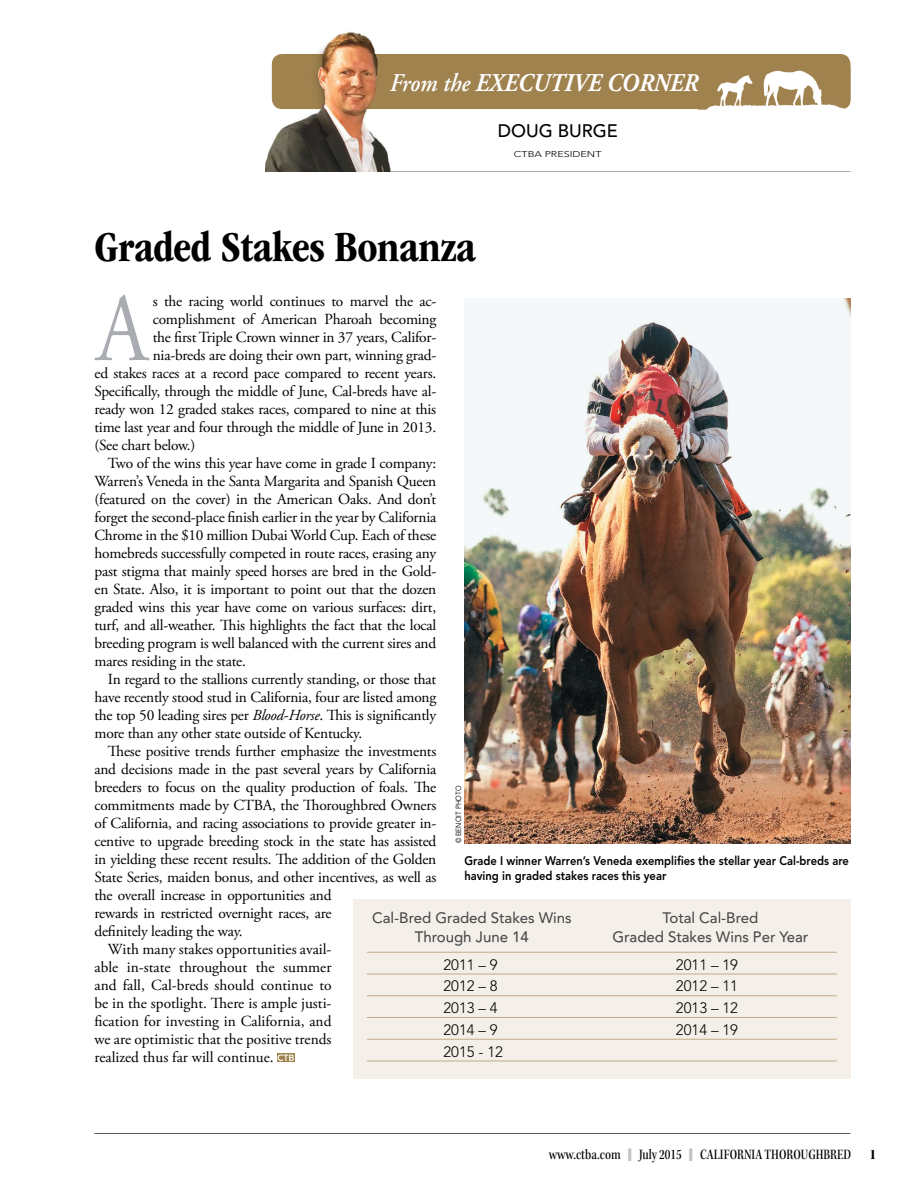
<style>
.page{position:relative;width:918px;height:1188px;background:#fff}
.page>*{position:absolute;margin:0;border:0;box-sizing:border-box;transform-origin:0 0}
.t1{font:96.9px "Adobe Garamond Pro";color:#a9acb0;scale:.85 1}
.t2{font:700 condensed 44.1px "ITC Garamond Std";letter-spacing:-.01em;color:#000;scale:.95 1}
.t3{font:italic 700 25.5px "Adobe Garamond Pro";color:#fff;scale:.9 1}
.t4{font:500 18px "Avenir LT Std";color:#000}
.t5{font:15.45px "Adobe Garamond Pro";letter-spacing:-.015em;color:#000}
.t6{font:15px "Avenir LT Std";color:#494b4d}
.t7{font:300 15px "Avenir LT Std";color:#000}
.t8{font:15px "Kepler Std Medium Cn Subh";color:#000}
.t9{font:800 12.45px/14.9px "Avenir LT Std";color:#000;scale:.9 1}
.t10{font:300 8.4px "Avenir LT Std";color:#000;scale:1.29 1}
.t11{font:7.5px "Avenir LT Std";color:#000;scale:.9 1}
.s1{font-weight:600}
.s2{font-style:italic}
.s3{color:#bfc1c4}
.s4{font-family:"Kepler Std Black Cn Subh"}
</style>
<div class="page">
<div style="left:272px;top:54px;width:579px;height:55px;background:#a0824f;border-radius:10px"></div>
<hr style="left:265px;top:171px;width:586px;height:1px;background:#a9acb0">
<img style="left:698px;top:67px;width:153px;height:43px">
<img style="left:265px;top:109px;width:127px;height:63px">
<img style="left:317px;top:31px;width:59px;height:23px">
<svg style="left:299px;top:109px;width:5px;height:3px"></svg>
<img style="left:316px;top:54px;width:62px;height:55px">
<div style="left:278px;top:1053px;width:17px;height:9px;background:#a0824f"></div>
<svg style="left:278px;top:1054px;width:16px;height:7px"></svg>
<img style="left:464px;top:298px;width:387px;height:545px">
<hr style="left:94px;top:1133px;width:757px;height:1px;background:#555759">
<div style="left:353px;top:899px;width:498px;height:180px;background:#f4efe8"></div>
<hr style="left:367px;top:952px;width:470px;height:1px;background:#c2ad89">
<hr style="left:367px;top:974px;width:470px;height:1px;background:#c2ad89">
<hr style="left:367px;top:995px;width:470px;height:1px;background:#c2ad89">
<hr style="left:367px;top:1017px;width:470px;height:1px;background:#c2ad89">
<hr style="left:367px;top:1039px;width:470px;height:1px;background:#c2ad89">
<hr style="left:367px;top:1061px;width:470px;height:1px;background:#c2ad89">
<svg style="left:373px;top:912px;width:57px;height:11px"></svg>
<svg style="left:436px;top:912px;width:50px;height:11px"></svg>
<svg style="left:663px;top:912px;width:31px;height:11px"></svg>
<svg style="left:700px;top:912px;width:57px;height:11px"></svg>
<svg style="left:415px;top:931px;width:92px;height:15px"></svg>
<svg style="left:514px;top:932px;width:14px;height:10px"></svg>
<svg style="left:613px;top:931px;width:50px;height:12px"></svg>
<svg style="left:669px;top:931px;width:61px;height:12px"></svg>
<p class="t3" style="left:390px;top:67px;width:344px"><span class="s1">From the</span> EXECUTIVE CORNER</p>
<p class="t4" style="left:498px;top:120px;width:122px">DOUG BURGE</p>
<p class="t10" style="left:514px;top:149px;width:69px">CTBA PRESIDENT</p>
<p class="t2" style="left:94px;top:220px;width:403px">Graded Stakes Bonanza</p>
<p class="t1" style="left:97px;top:291px;width:62px">A</p>
<p class="t5" style="left:153px;top:295px;width:285px">s the racing world continues to marvel the ac-</p>
<p class="t5" style="left:153px;top:313px;width:285px">complishment of American Pharoah becoming</p>
<p class="t5" style="left:153px;top:331px;width:285px">the frst Triple Crown winner in 37 years, Califor-</p>
<p class="t5" style="left:153px;top:349px;width:285px">nia-breds are doing their own part, winning grad-</p>
<p class="t5" style="left:94px;top:367px;width:343px">ed stakes races at a record pace compared to recent years.</p>
<p class="t5" style="left:94px;top:385px;width:343px">Specifcally, through the middle of June, Cal-breds have al-</p>
<p class="t5" style="left:94px;top:403px;width:343px">ready won 12 graded stakes races, compared to nine at this</p>
<p class="t5" style="left:94px;top:421px;width:343px">time last year and four through the middle of June in 2013.</p>
<p class="t5" style="left:94px;top:439px;width:103px">(See chart below.)</p>
<p class="t5" style="left:108px;top:457px;width:330px">Two of the wins this year have come in grade I company:</p>
<p class="t5" style="left:94px;top:475px;width:343px">Warren’s Veneda in the Santa Margarita and Spanish Queen</p>
<p class="t5" style="left:94px;top:493px;width:343px">(featured on the cover) in the American Oaks. And don’t</p>
<p class="t5" style="left:94px;top:511px;width:343px">forget the second-place fnish earlier in the year by California</p>
<p class="t5" style="left:94px;top:529px;width:343px">Chrome in the $10 million Dubai World Cup. Each of these</p>
<p class="t5" style="left:94px;top:547px;width:343px">homebreds successfully competed in route races, erasing any</p>
<p class="t5" style="left:94px;top:565px;width:343px">past stigma that mainly speed horses are bred in the Gold-</p>
<p class="t5" style="left:94px;top:583px;width:343px">en State. Also, it is important to point out that the dozen</p>
<p class="t5" style="left:94px;top:601px;width:343px">graded wins this year have come on various surfaces: dirt,</p>
<p class="t5" style="left:94px;top:619px;width:343px">turf, and all-weather. Tis highlights the fact that the local</p>
<p class="t5" style="left:94px;top:637px;width:343px">breeding program is well balanced with the current sires and</p>
<p class="t5" style="left:94px;top:655px;width:153px">mares residing in the state.</p>
<p class="t5" style="left:108px;top:673px;width:330px">In regard to the stallions currently standing, or those that</p>
<p class="t5" style="left:94px;top:691px;width:343px">have recently stood stud in California, four are listed among</p>
<p class="t5" style="left:94px;top:709px;width:343px">the top 50 leading sires per <span class="s2">Blood-Horse</span>. Tis is signifcantly</p>
<p class="t5" style="left:94px;top:727px;width:269px">more than any other state outside of Kentucky.</p>
<p class="t5" style="left:108px;top:745px;width:330px">Tese positive trends further emphasize the investments</p>
<p class="t5" style="left:94px;top:763px;width:343px">and decisions made in the past several years by California</p>
<p class="t5" style="left:94px;top:781px;width:343px">breeders to focus on the quality production of foals. Te</p>
<p class="t5" style="left:94px;top:799px;width:343px">commitments made by CTBA, the Toroughbred Owners</p>
<p class="t5" style="left:94px;top:817px;width:343px">of California, and racing associations to provide greater in-</p>
<p class="t5" style="left:94px;top:835px;width:343px">centive to upgrade breeding stock in the state has assisted</p>
<p class="t5" style="left:94px;top:853px;width:343px">in yielding these recent results. Te addition of the Golden</p>
<p class="t5" style="left:94px;top:871px;width:343px">State Series, maiden bonus, and other incentives, as well as</p>
<p class="t5" style="left:94px;top:889px;width:239px">the overall increase in opportunities and</p>
<p class="t5" style="left:94px;top:907px;width:239px">rewards in restricted overnight races, are</p>
<p class="t5" style="left:94px;top:925px;width:150px">defnitely leading the way.</p>
<p class="t5" style="left:108px;top:943px;width:225px">With many stakes opportunities avail-</p>
<p class="t5" style="left:94px;top:961px;width:239px">able in-state throughout the summer</p>
<p class="t5" style="left:94px;top:979px;width:239px">and fall, Cal-breds should continue to</p>
<p class="t5" style="left:94px;top:997px;width:239px">be in the spotlight. Tere is ample justi-</p>
<p class="t5" style="left:94px;top:1015px;width:239px">fcation for investing in California, and</p>
<p class="t5" style="left:94px;top:1033px;width:239px">we are optimistic that the positive trends</p>
<p class="t5" style="left:94px;top:1051px;width:181px">realized thus far will continue.</p>
<p class="t11" style="left:454px;top:843px;width:66px;rotate:-90deg">© BENOIT PHOTO</p>
<p class="t9" style="left:464px;top:854px;width:429px">Grade I winner Warren’s Veneda exemplifes the stellar year Cal-breds are having in graded stakes races this year</p>
<p class="t6" style="left:372px;top:909px;width:201px">Cal-Bred Graded Stakes Wins</p>
<p class="t6" style="left:663px;top:909px;width:97px">Total Cal-Bred</p>
<p class="t6" style="left:415px;top:929px;width:115px">Through June 14</p>
<p class="t6" style="left:613px;top:929px;width:197px">Graded Stakes Wins Per Year</p>
<p class="t7" style="left:443px;top:956px;width:56px">2011 – 9</p>
<p class="t7" style="left:676px;top:956px;width:64px">2011 – 19</p>
<p class="t7" style="left:443px;top:977px;width:56px">2012 – 8</p>
<p class="t7" style="left:676px;top:977px;width:64px">2012 – 11</p>
<p class="t7" style="left:443px;top:999px;width:56px">2013 – 4</p>
<p class="t7" style="left:676px;top:999px;width:64px">2013 – 12</p>
<p class="t7" style="left:443px;top:1021px;width:56px">2014 – 9</p>
<p class="t7" style="left:676px;top:1021px;width:64px">2014 – 19</p>
<p class="t7" style="left:443px;top:1043px;width:61px">2015 - 12</p>
<p class="t8" style="left:549px;top:1145px;width:329px">www.ctba.com <span class="s3">❙</span> July 2015 <span class="s3">❙</span> CALIFORNIA THOROUGHBRED <span class="s4">1</span></p>
</div>
